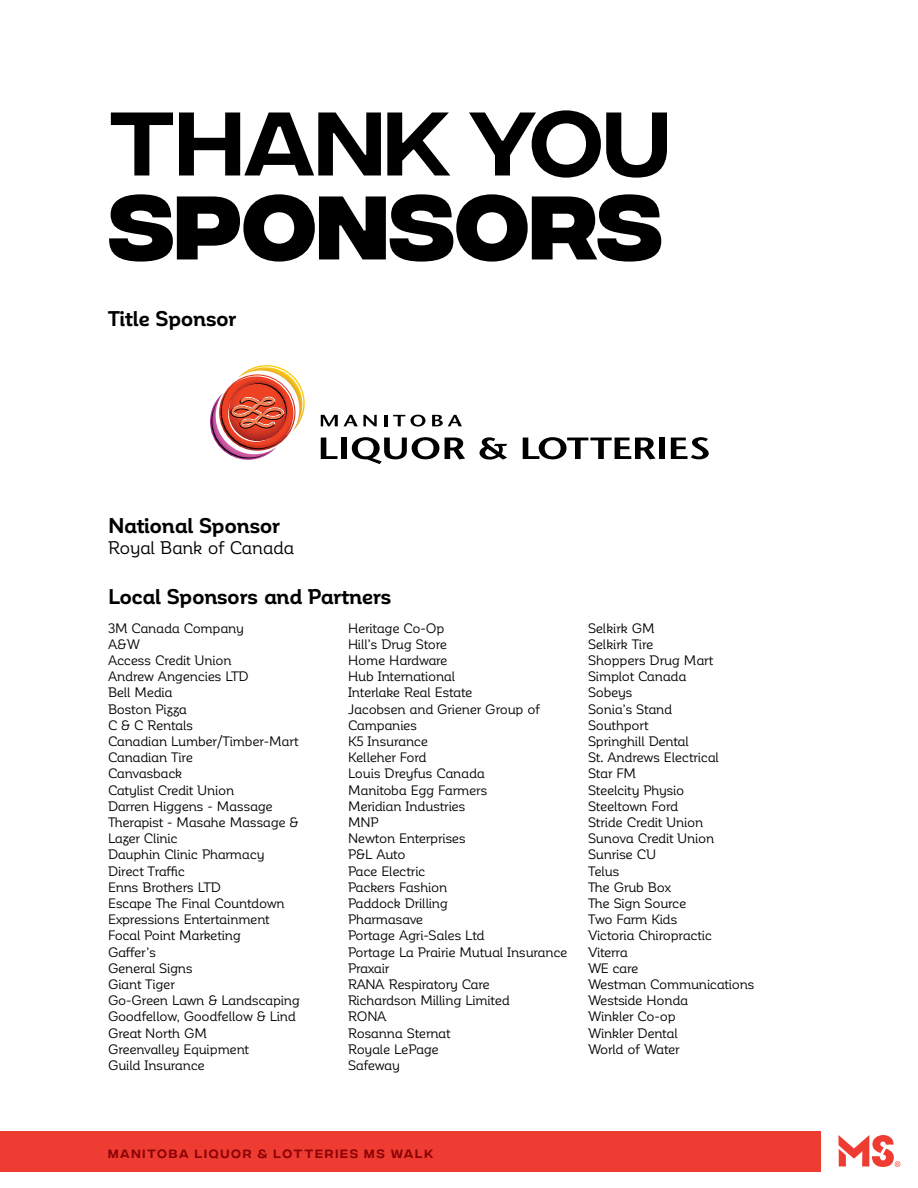
<style>
.page{position:relative;width:918px;height:1188px;background:#fff}
.page>*{position:absolute;margin:0;border:0;box-sizing:border-box;transform-origin:0 0}
.t1{font:90px "Integral CF";color:#000}
.t2{font:700 90px "Integral CF";color:#000}
.t3{font:700 21px "Corporative Alt";letter-spacing:-.02em;color:#000}
.t4{font:18px "Corporative Alt";letter-spacing:-.02em;color:#000}
.t5{font:13.5px/16.2px "Corporative Alt";letter-spacing:-.02em;color:#000}
.t6{font:12px "Integral CF";letter-spacing:.15em;color:#8b0304}
</style>
<div class="page">
<div style="left:0;top:1131px;width:821px;height:41px;background:#ef3c33"></div>
<svg style="left:839px;top:1135px;width:61px;height:32px"></svg>
<svg style="left:480px;top:437px;width:27px;height:23px"></svg>
<svg style="left:523px;top:437px;width:133px;height:22px"></svg>
<div style="left:659px;top:438px;width:6px;height:21px;background:#000"></div>
<svg style="left:671px;top:437px;width:38px;height:22px"></svg>
<svg style="left:321px;top:438px;width:16px;height:21px"></svg>
<div style="left:341px;top:438px;width:6px;height:21px;background:#000"></div>
<svg style="left:352px;top:437px;width:87px;height:27px"></svg>
<svg style="left:445px;top:438px;width:20px;height:21px"></svg>
<svg style="left:321px;top:415px;width:56px;height:11px"></svg>
<svg style="left:384px;top:415px;width:3px;height:11px"></svg>
<svg style="left:393px;top:415px;width:32px;height:12px"></svg>
<svg style="left:432px;top:415px;width:30px;height:11px"></svg>
<img style="left:210px;top:365px;width:95px;height:95px">
<h1 class="t1" style="left:108px;top:95px;width:564px">THANK YOU</h1>
<h1 class="t2" style="left:108px;top:176px;width:556px">SPONSORS</h1>
<h2 class="t3" style="left:108px;top:307px;width:130px">Title Sponsor</h2>
<h2 class="t3" style="left:108px;top:514px;width:173px">National Sponsor</h2>
<h3 class="t4" style="left:108px;top:538px;width:188px">Royal Bank of Canada</h3>
<h2 class="t3" style="left:108px;top:585px;width:285px">Local Sponsors and Partners</h2>
<p class="t5" style="left:108px;top:620px;width:194px">3M Canada Company<br>A&amp;W<br>Access Credit Union<br>Andrew Angencies LTD<br>Bell Media<br>Boston Pizza<br>C &amp; C Rentals<br>Canadian Lumber/Timber-Mart<br>Canadian Tire<br>Canvasback<br>Catylist Credit Union<br>Darren Higgens - Massage<br>Therapist - Masahe Massage &amp;<br>Lazer Clinic<br>Dauphin Clinic Pharmacy<br>Direct Traffic<br>Enns Brothers LTD<br>Escape The Final Countdown<br>Expressions Entertainment<br>Focal Point Marketing<br>Gaffer’s<br>General Signs<br>Giant Tiger<br>Go-Green Lawn &amp; Landscaping<br>Goodfellow, Goodfellow &amp; Lind<br>Great North GM<br>Greenvalley Equipment<br>Guild Insurance</p>
<p class="t5" style="left:348px;top:620px;width:221px">Heritage Co-Op<br>Hill’s Drug Store<br>Home Hardware<br>Hub International<br>Interlake Real Estate<br>Jacobsen and Griener Group of<br>Campanies<br>K5 Insurance<br>Kelleher Ford<br>Louis Dreyfus Canada<br>Manitoba Egg Farmers<br>Meridian Industries<br>MNP<br>Newton Enterprises<br>P&amp;L Auto<br>Pace Electric<br>Packers Fashion<br>Paddock Drilling<br>Pharmasave<br>Portage Agri-Sales Ltd<br>Portage La Prairie Mutual Insurance<br>Praxair<br>RANA Respiratory Care<br>Richardson Milling Limited<br>RONA<br>Rosanna Sternat<br>Royale LePage<br>Safeway</p>
<p class="t5" style="left:588px;top:620px;width:168px">Selkirk GM<br>Selkirk Tire<br>Shoppers Drug Mart<br>Simplot Canada<br>Sobeys<br>Sonia’s Stand<br>Southport<br>Springhill Dental<br>St. Andrews Electrical<br>Star FM<br>Steelcity Physio<br>Steeltown Ford<br>Stride Credit Union<br>Sunova Credit Union<br>Sunrise CU<br>Telus<br>The Grub Box<br>The Sign Source<br>Two Farm Kids<br>Victoria Chiropractic<br>Viterra<br>WE care<br>Westman Communications<br>Westside Honda<br>Winkler Co-op<br>Winkler Dental<br>World of Water</p>
<p class="t6" style="left:108px;top:1147px;width:327px">MANITOBA LIQUOR &amp; LOTTERIES MS WALK</p>
</div>
